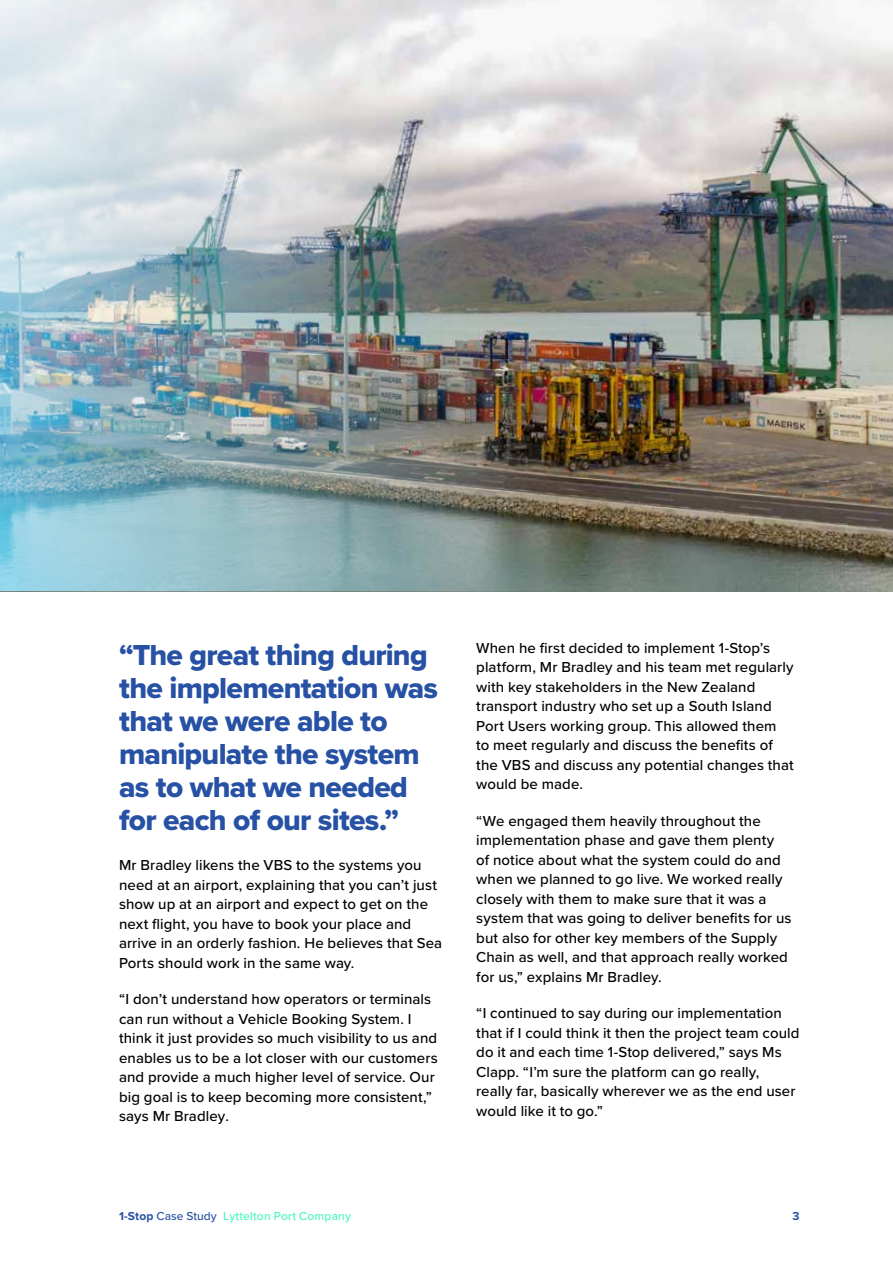
<style>
.page{position:relative;width:893px;height:1263px;background:#fff}
.page>*{position:absolute;margin:0;border:0;box-sizing:border-box;transform-origin:0 0}
.t1{font:30px/33px "Proxima Nova Extrabld";letter-spacing:-.025em;color:#2751a4}
.t2{font:500 15px/19.5px "Proxima Nova";letter-spacing:.005em;color:#000}
.t3{font:500 12px "Proxima Nova";letter-spacing:.015em;color:#47f8c3}
.t4{font:700 12px "Proxima Nova";color:#2751a4}
.s1{font-weight:700;color:#2751a4}
.s2{color:#2751a4}
</style>
<div class="page">
<img style="left:625px;top:0;width:268px;height:591px">
<img style="left:0;top:0;width:625px;height:591px">
<h1 class="t1" style="left:119px;top:638px;width:321px">“The great thing during the implementation was that we were able to manipulate the system as to what we needed for each of our sites.”</h1>
<p class="t2" style="left:119px;top:855px;width:325px">Mr Bradley likens the VBS to the systems you need at an airport, explaining that you can’t just show up at an airport and expect to get on the next flight, you have to book your place and arrive in an orderly fashion. He believes that Sea Ports should work in the same way.</p>
<p class="t2" style="left:119px;top:989px;width:320px">“I don’t understand how operators or terminals can run without a Vehicle Booking System. I think it just provides so much visibility to us and enables us to be a lot closer with our customers and provide a much higher level of service. Our big goal is to keep becoming more consistent,” says Mr Bradley.</p>
<p class="t3" style="left:119px;top:1207px;width:234px"><span class="s1">1-Stop</span> <span class="s2">Case Study</span> Lyttelton Port Company</p>
<p class="t2" style="left:476px;top:637px;width:319px">When he first decided to implement 1-Stop’s platform, Mr Bradley and his team met regularly with key stakeholders in the New Zealand transport industry who set up a South Island Port Users working group. This allowed them<br>to meet regularly and discuss the benefits of the VBS and discuss any potential changes that would be made.</p>
<p class="t2" style="left:476px;top:810px;width:317px">“We engaged them heavily throughout the implementation phase and gave them plenty<br>of notice about what the system could do and when we planned to go live. We worked really closely with them to make sure that it was a system that was going to deliver benefits for us but also for other key members of the Supply Chain as well, and that approach really worked for us,” explains Mr Bradley.</p>
<p class="t2" style="left:476px;top:1003px;width:325px">“I continued to say during our implementation that if I could think it then the project team could do it and each time 1-Stop delivered,” says Ms Clapp. “I’m sure the platform can go really,<br>really far, basically wherever we as the end user would like it to go.”</p>
<p class="t4" style="left:792px;top:1207px;width:9px">3</p>
</div>
